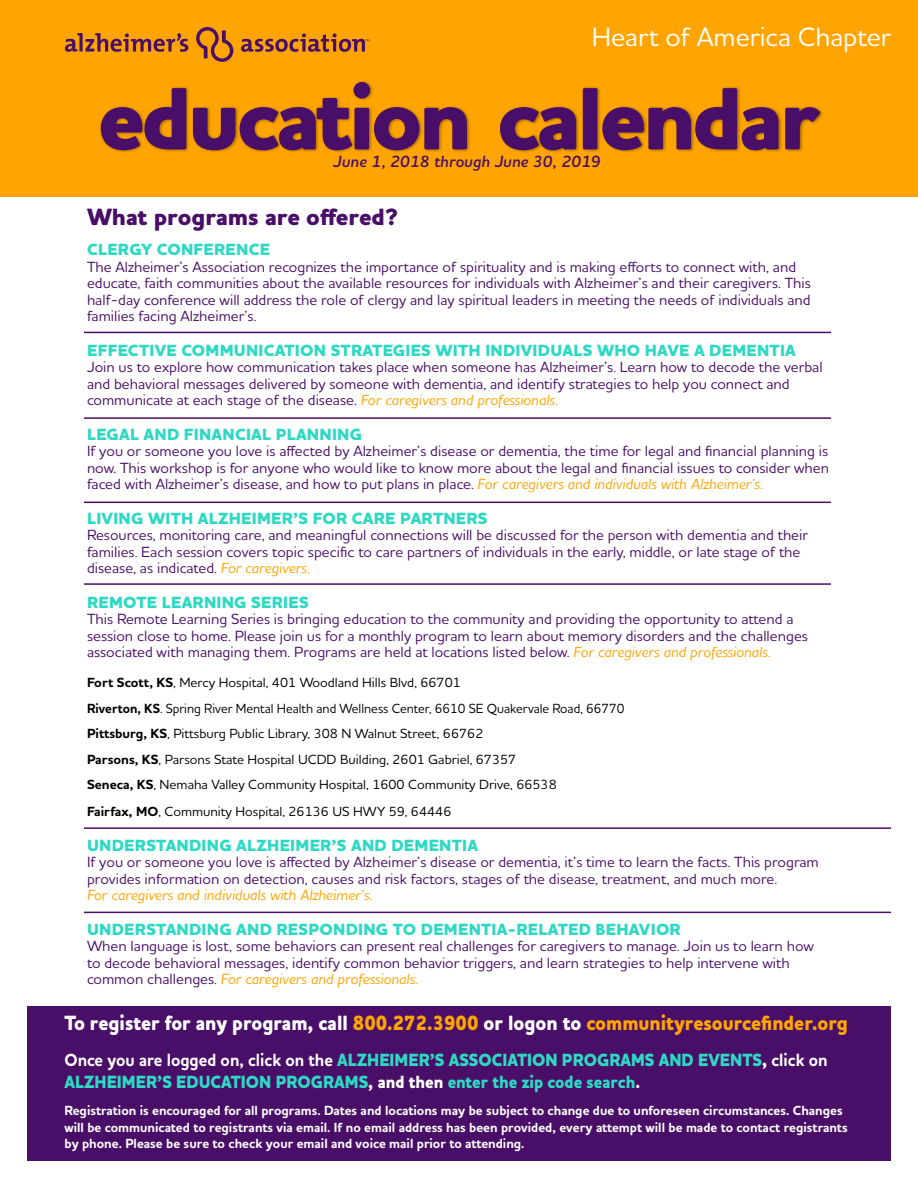
<style>
.page{position:relative;width:918px;height:1188px;background:#fff}
.page>*{position:absolute;margin:0;border:0;box-sizing:border-box;transform-origin:0 0}
.t1{font:800 90px "Houschka Alt Pro";letter-spacing:-.04em;color:#490e67}
.t2{font:500 27px "Houschka Alt Pro";color:#fff}
.t3{font:800 24px "Houschka Alt Pro";color:#490e67}
.t4{font:800 21px "Houschka Alt Pro";color:#ffa400;scale:.91 1}
.t5{font:800 18px/22.5px "Houschka Alt Pro";color:#2ed9c3;scale:.91 1}
.t6{font:800 16.5px "Houschka Alt Pro";letter-spacing:.015em;color:#2ed9c3}
.t7{font:italic 600 16.5px "Houschka Alt Pro";color:#490e67}
.t8{font:500 15px/16.5px "Houschka Alt Pro";color:#490e67}
.t9{font:italic 500 15px "Houschka Alt Pro";color:#ffa400}
.t10{font:500 13.5px/25.5px "Houschka Alt Pro";color:#000}
.t11{font:700 13.5px/16.5px "Houschka Alt Pro";color:#fff}
.s1{font-style:italic;color:#ffa400}
.s2{font-weight:700}
.s3{color:#fff}
.s4{font-weight:700;color:#fff}
</style>
<div class="page">
<div style="left:0;top:0;width:918px;height:196px;background:#ffa400"></div>
<div style="left:99px;top:80px;width:725px;height:73px;background:#000;opacity:.4"></div>
<svg style="left:196px;top:27px;width:37px;height:35px"></svg>
<svg style="left:65px;top:33px;width:123px;height:19px"></svg>
<svg style="left:241px;top:34px;width:128px;height:18px"></svg>
<hr style="left:84px;top:332px;width:747px;height:1px;background:#490e67">
<hr style="left:84px;top:417px;width:747px;height:2px;background:#490e67">
<hr style="left:84px;top:502px;width:747px;height:1px;background:#490e67">
<hr style="left:84px;top:583px;width:747px;height:2px;background:#490e67">
<hr style="left:84px;top:827px;width:807px;height:2px;background:#490e67">
<hr style="left:84px;top:912px;width:807px;height:1px;background:#490e67">
<div style="left:27px;top:1006px;width:864px;height:155px;background:#490e67"></div>
<h2 class="t2" style="left:592px;top:20px;width:301px">Heart of America Chapter</h2>
<h1 class="t1" style="left:98px;top:60px;width:724px">education calendar</h1>
<p class="t7" style="left:333px;top:150px;width:269px">June 1, 2018 through June 30, 2019</p>
<h3 class="t3" style="left:87px;top:201px;width:312px">What programs are offered?</h3>
<p class="t6" style="left:87px;top:239px;width:184px">CLERGY CONFERENCE</p>
<p class="t8" style="left:87px;top:258px;width:725px">The Alzheimer’s Association recognizes the importance of spirituality and is making efforts to connect with, and educate, faith communities about the available resources for individuals with Alzheimer’s and their caregivers. This half-day conference will address the role of clergy and lay spiritual leaders in meeting the needs of individuals and families facing Alzheimer’s.</p>
<p class="t6" style="left:87px;top:339px;width:710px">EFFECTIVE COMMUNICATION STRATEGIES WITH INDIVIDUALS WHO HAVE A DEMENTIA</p>
<p class="t8" style="left:87px;top:359px;width:737px">Join us to explore how communication takes place when someone has Alzheimer’s. Learn how to decode the verbal and behavioral messages delivered by someone with dementia, and identify strategies to help you connect and communicate at each stage of the disease. <span class="s1">For caregivers and professionals.</span></p>
<p class="t6" style="left:87px;top:423px;width:277px">LEGAL AND FINANCIAL PLANNING</p>
<p class="t8" style="left:87px;top:443px;width:743px;text-align:justify">If you or someone you love is affected by Alzheimer’s disease or dementia, the time for legal and financial planning is now. This workshop is for anyone who would like to know more about the legal and financial issues to consider when faced with Alzheimer’s disease, and how to put plans in place. <span class="s1">For caregivers and individuals with Alzheimer’s.</span></p>
<p class="t6" style="left:87px;top:507px;width:402px">LIVING WITH ALZHEIMER’S FOR CARE PARTNERS</p>
<p class="t8" style="left:87px;top:527px;width:723px">Resources, monitoring care, and meaningful connections will be discussed for the person with dementia and their families. Each session covers topic specific to care partners of individuals in the early, middle, or late stage of the disease, as indicated. <span class="s1">For caregivers.</span></p>
<p class="t6" style="left:87px;top:591px;width:223px">REMOTE LEARNING SERIES</p>
<p class="t8" style="left:87px;top:611px;width:723px">This Remote Learning Series is bringing education to the community and providing the opportunity to attend a session close to home. Please join us for a monthly program to learn about memory disorders and the challenges associated with managing them. Programs are held at locations listed below. <span class="s1">For caregivers and professionals.</span></p>
<p class="t10" style="left:87px;top:670px;width:539px"><span class="s2">Fort Scott, KS</span>, Mercy Hospital, 401 Woodland Hills Blvd, 66701<br><span class="s2">Riverton, KS</span>. Spring River Mental Health and Wellness Center, 6610 SE Quakervale Road, 66770<br><span class="s2">Pittsburg, KS</span>, Pittsburg Public Library, 308 N Walnut Street, 66762<br><span class="s2">Parsons, KS</span>, Parsons State Hospital UCDD Building, 2601 Gabriel, 67357<br><span class="s2">Seneca, KS</span>, Nemaha Valley Community Hospital, 1600 Community Drive, 66538</p>
<p class="t10" style="left:87px;top:799px;width:366px"><span class="s2">Fairfax, MO</span>, Community Hospital, 26136 US HWY 59, 64446</p>
<p class="t6" style="left:87px;top:834px;width:393px">UNDERSTANDING ALZHEIMER’S AND DEMENTIA</p>
<p class="t8" style="left:87px;top:854px;width:733px">If you or someone you love is affected by Alzheimer’s disease or dementia, it’s time to learn the facts. This program provides information on detection, causes and risk factors, stages of the disease, treatment, and much more.</p>
<p class="t9" style="left:87px;top:886px;width:287px">For caregivers and individuals with Alzheimer’s.</p>
<p class="t6" style="left:87px;top:918px;width:595px">UNDERSTANDING AND RESPONDING TO DEMENTIA-RELATED BEHAVIOR</p>
<p class="t8" style="left:87px;top:938px;width:729px">When language is lost, some behaviors can present real challenges for caregivers to manage. Join us to learn how to decode behavioral messages, identify common behavior triggers, and learn strategies to help intervene with common challenges. <span class="s1">For caregivers and professionals.</span></p>
<h3 class="t4" style="left:64px;top:1009px;width:862px"><span class="s3">To register for any program, call</span> 800.272.3900 <span class="s3">or logon to</span> communityresourcefinder.org</h3>
<p class="t5" style="left:64px;top:1049px;width:840px"><span class="s4">Once you are logged on, click on the</span> ALZHEIMER’S ASSOCIATION PROGRAMS AND EVENTS<span class="s3">,</span> <span class="s4">click on<br></span>ALZHEIMER’S EDUCATION PROGRAMS<span class="s3">, and then</span> enter the zip code search<span class="s3">.</span></p>
<p class="t11" style="left:64px;top:1103px;width:785px">Registration is encouraged for all programs. Dates and locations may be subject to change due to unforeseen circumstances. Changes will be communicated to registrants via email. If no email address has been provided, every attempt will be made to contact registrants by phone. Please be sure to check your email and voice mail prior to attending.</p>
</div>
